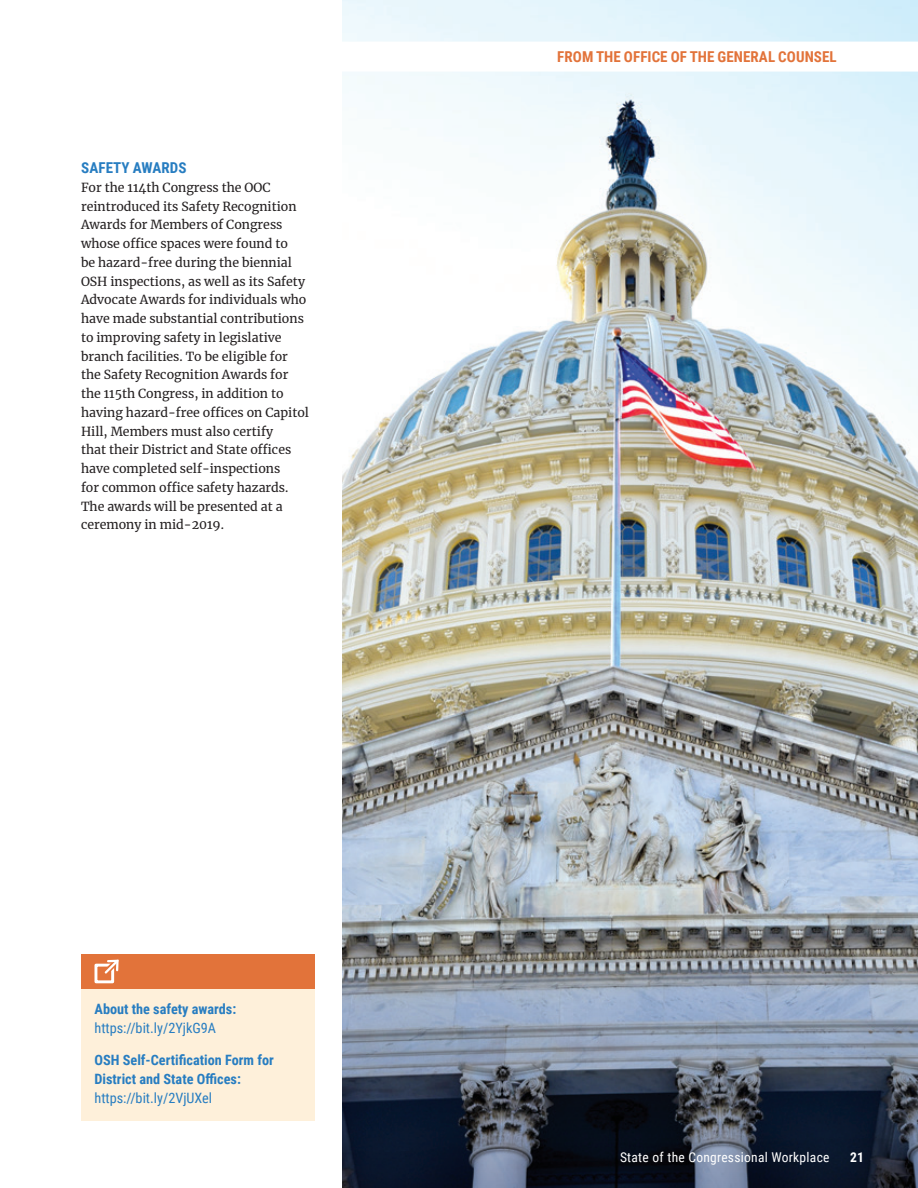
<style>
.page{position:relative;width:918px;height:1188px;background:#fff}
.page>*{position:absolute;margin:0;border:0;box-sizing:border-box;transform-origin:0 0}
.t1{font:700 15px "Roboto Condensed";letter-spacing:.005em;color:#e2733a}
.t2{font:700 15px "Roboto Condensed";letter-spacing:.005em;color:#277dc1}
.t3{font:700 14.25px/18.8px "Roboto Condensed";color:#277dc1}
.t4{font:14.25px/18.8px "Roboto Condensed";color:#277dc1}
.t5{font:13.5px "Roboto Condensed";letter-spacing:.02em;color:#fff}
.t6{font:700 13.5px "Roboto Condensed";color:#fff}
.t7{font:12.3px/18.8px "Merriweather";color:#231f20}
.s1{font-weight:700}
.s2{font-weight:400}
</style>
<div class="page">
<img style="left:342px;top:0;width:576px;height:910px">
<div style="left:294px;top:42px;width:624px;height:30px;background:#fff"></div>
<div style="left:81px;top:955px;width:234px;height:165px;background:#fef0da"></div>
<div style="left:81px;top:955px;width:234px;height:34px;background:#e2733a"></div>
<div style="left:94px;top:964px;width:20px;height:19px;border:3px solid #fff"></div>
<svg style="left:103px;top:959px;width:16px;height:17px"></svg>
<svg style="left:342px;top:910px;width:576px;height:278px;background:#5f6977"></svg>
<h3 class="t2" style="left:81px;top:157px;width:107px">SAFETY AWARDS</h3>
<p class="t7" style="left:81px;top:178px;width:230px">For the 114th Congress the OOC reintroduced its Safety Recognition Awards for Members of Congress whose office spaces were found to<br>be hazard-free during the biennial OSH inspections, as well as its Safety Advocate Awards for individuals who have made substantial contributions to improving safety in legislative branch facilities. To be eligible for the Safety Recognition Awards for the 115th Congress, in addition to having hazard-free offices on Capitol Hill, Members must also certify<br>that their District and State offices have completed self-inspections<br>for common office safety hazards.<br>The awards will be presented at a ceremony in mid-2019.</p>
<p class="t4" style="left:94px;top:999px;width:143px"><span class="s1">About the safety awards: </span>https://bit.ly/2YjkG9A</p>
<p class="t3" style="left:94px;top:1050px;width:181px">OSH Self-Certification Form for<br>District and State Offices: <span class="s2">https://bit.ly/2VjUXel</span></p>
<p class="t1" style="left:557px;top:46px;width:281px">FROM THE OFFICE OF THE GENERAL COUNSEL</p>
<p class="t5" style="left:620px;top:1148px;width:211px">State of the Congressional Workplace</p>
<p class="t6" style="left:850px;top:1148px;width:15px">21</p>
</div>
